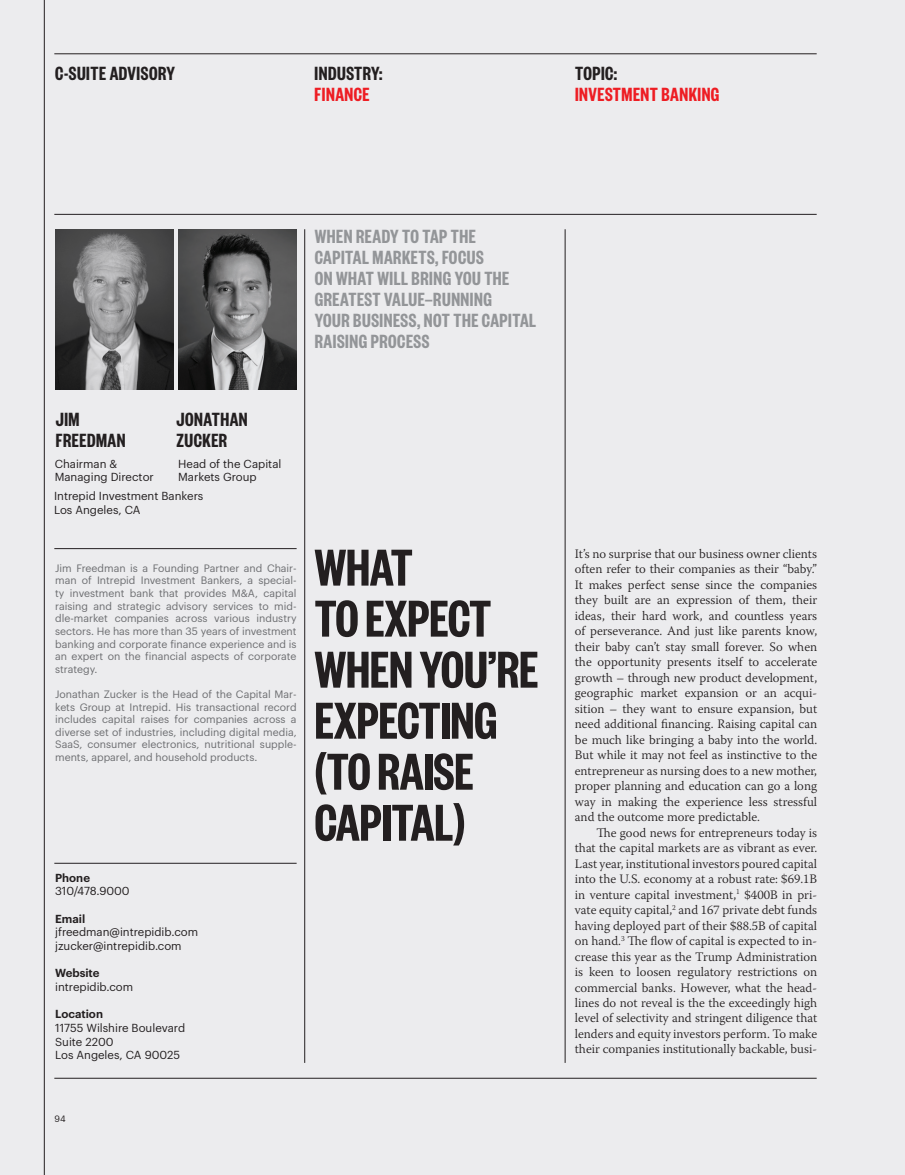
<style>
.page{position:relative;width:905px;height:1175px;background:#fff}
.page>*{position:absolute;margin:0;border:0;box-sizing:border-box;transform-origin:0 0}
.t1{font:600 57px/51px "Founders Grotesk X Cond";color:#231f20}
.t2{font:600 21px/21px "Founders Grotesk X Cond";letter-spacing:.025em;color:#939598}
.t3{font:600 21px/21px "Founders Grotesk X Cond";letter-spacing:.025em;color:#231f20}
.t4{font:600 21px "Founders Grotesk X Cond";letter-spacing:.025em;color:#ee1d23}
.t5{font:300 12.9px/15.5px "Warnock Pro";color:#231f20;text-align:justify}
.t6{font:11.4px "Graphik LC";color:#231f20}
.t7{font:600 11.4px "Graphik LC";color:#231f20}
.t8{font:10.5px/12.6px "Graphik LC";color:#6c6d70;text-align:justify}
.t9{font:9px "Graphik LC";color:#231f20}
</style>
<div class="page">
<div style="left:0;top:0;width:904px;height:1174px;background:#ececee"></div>
<hr style="left:565px;top:229px;width:1px;height:833px;background:#231f20">
<hr style="left:304px;top:229px;width:1px;height:833px;background:#231f20">
<hr style="left:44px;top:0;width:1px;height:1174px;background:#231f20">
<hr style="left:54px;top:54px;width:762px;height:1px;background:#231f20">
<hr style="left:54px;top:214px;width:762px;height:1px;background:#231f20">
<hr style="left:54px;top:1078px;width:762px;height:1px;background:#231f20">
<hr style="left:54px;top:548px;width:242px;height:1px;background:#231f20">
<hr style="left:54px;top:863px;width:242px;height:1px;background:#231f20">
<img style="left:55px;top:229px;width:118px;height:160px">
<img style="left:178px;top:229px;width:118px;height:160px">
<p class="t3" style="left:55px;top:62px;width:121px">C-SUITE ADVISORY</p>
<p class="t3" style="left:314px;top:62px;width:69px">INDUSTRY:</p>
<p class="t4" style="left:314px;top:82px;width:57px">FINANCE</p>
<p class="t3" style="left:575px;top:62px;width:44px">TOPIC:</p>
<p class="t4" style="left:575px;top:82px;width:146px">INVESTMENT BANKING</p>
<p class="t2" style="left:315px;top:225px;width:163px">WHEN READY TO TAP THE</p>
<p class="t2" style="left:315px;top:246px;width:170px">CAPITAL MARKETS, FOCUS</p>
<p class="t2" style="left:315px;top:267px;width:196px">ON WHAT WILL BRING YOU THE<br>GREATEST VALUE—RUNNING</p>
<p class="t2" style="left:315px;top:309px;width:223px">YOUR BUSINESS, NOT THE CAPITAL<br>RAISING PROCESS</p>
<p class="t3" style="left:56px;top:408px;width:25px">JIM</p>
<p class="t3" style="left:56px;top:429px;width:71px">FREEDMAN</p>
<p class="t6" style="left:55px;top:455px;width:64px">Chairman &amp;</p>
<p class="t6" style="left:55px;top:469px;width:101px">Managing Director</p>
<p class="t3" style="left:177px;top:408px;width:73px">JONATHAN<br>ZUCKER</p>
<p class="t6" style="left:178px;top:455px;width:105px">Head of the Capital</p>
<p class="t6" style="left:178px;top:469px;width:80px">Markets Group</p>
<p class="t6" style="left:54px;top:487px;width:151px">Intrepid Investment Bankers</p>
<p class="t6" style="left:54px;top:501px;width:88px">Los Angeles, CA</p>
<p class="t8" style="left:55px;top:561px;width:243px">Jim Freedman is a Founding Partner and Chair&shy;man of Intrepid Investment Bankers, a special&shy;ty investment bank that provides M&amp;A, capital raising and strategic advisory services to mid&shy;dle-market companies across various industry sectors. He has more than 35 years of investment banking and corporate finance experience and is an expert on the financial aspects of corporate strategy.</p>
<p class="t8" style="left:55px;top:687px;width:243px">Jonathan Zucker is the Head of the Capital Mar&shy;kets Group at Intrepid. His transactional record includes capital raises for companies across a diverse set of industries, including digital media, SaaS, consumer electronics, nutritional supple&shy;ments, apparel, and household products.</p>
<p class="t7" style="left:55px;top:868px;width:36px">Phone</p>
<p class="t6" style="left:55px;top:882px;width:76px">310/478.9000</p>
<p class="t7" style="left:55px;top:909px;width:32px">Email</p>
<p class="t6" style="left:55px;top:923px;width:144px">jfreedman@intrepidib.com</p>
<p class="t6" style="left:55px;top:937px;width:128px">jzucker@intrepidib.com</p>
<p class="t7" style="left:55px;top:964px;width:46px">Website</p>
<p class="t6" style="left:55px;top:978px;width:80px">intrepidib.com</p>
<p class="t7" style="left:55px;top:1005px;width:49px">Location</p>
<p class="t6" style="left:55px;top:1019px;width:132px">11755 Wilshire Boulevard</p>
<p class="t6" style="left:55px;top:1033px;width:60px">Suite 2200</p>
<p class="t6" style="left:55px;top:1046px;width:127px">Los Angeles, CA 90025</p>
<p class="t1" style="left:314px;top:539px;width:100px">WHAT</p>
<p class="t1" style="left:314px;top:590px;width:178px">TO EXPECT</p>
<p class="t1" style="left:314px;top:641px;width:225px">WHEN YOU’RE</p>
<p class="t1" style="left:314px;top:692px;width:184px">EXPECTING (TO RAISE<br>CAPITAL)</p>
<p class="t9" style="left:54px;top:1111px;width:13px">94</p>
<p class="t5" style="left:575px;top:545px;width:244px">It’s no surprise that our business owner clients often refer to their companies as their “baby.” It makes perfect sense since the companies they built are an expression of them, their ideas, their hard work, and countless years of perseverance. And just like parents know, their baby can’t stay small forever. So when the opportunity presents itself to accelerate growth – through new product development, geographic market expansion or an acqui&shy;sition – they want to ensure expansion, but need additional financing. Raising capital can be much like bringing a baby into the world.<br>But while it may not feel as instinctive to the entrepreneur as nursing does to a new mother, proper planning and education can go a long way in making the experience less stressful and the outcome more predictable.</p>
<p class="t5" style="left:575px;top:824px;width:244px;text-indent:22px">The good news for entrepreneurs today is that the capital markets are as vibrant as ever.<br>Last year, institutional investors poured capital into the U.S. economy at a robust rate: $69.1B in venture capital investment,<sup>1</sup> $400B in pri&shy;vate equity capital,<sup>2</sup> and 167 private debt funds having deployed part of their $88.5B of capital on hand.<sup>3</sup> The flow of capital is expected to in&shy;crease this year as the Trump Administration is keen to loosen regulatory restrictions on commercial banks. However, what the head&shy;lines do not reveal is the the exceedingly high level of selectivity and stringent diligence that lenders and equity investors perform. To make their companies institutionally backable, busi-</p>
</div>
